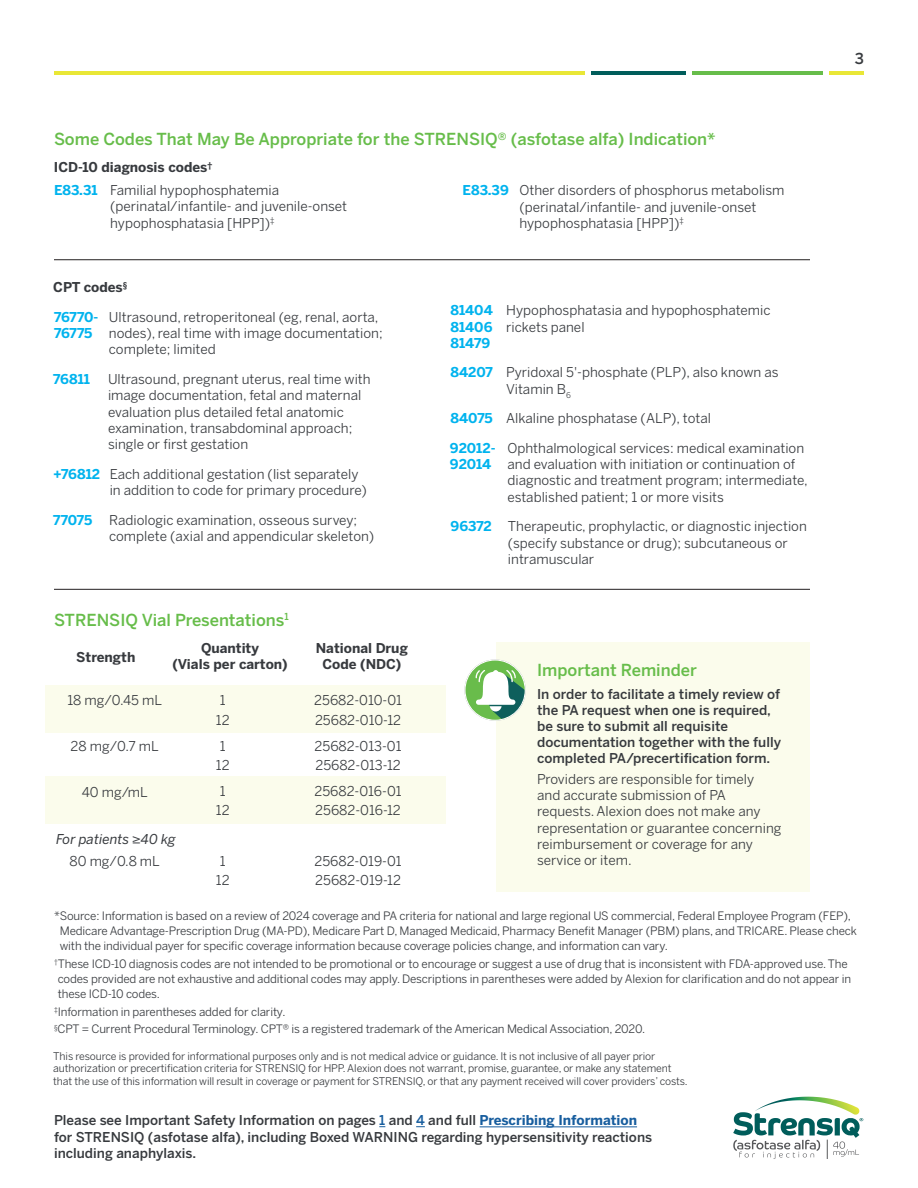
<style>
.page{position:relative;width:918px;height:1188px;background:#fff}
.page>*{position:absolute;margin:0;border:0;box-sizing:border-box;transform-origin:0 0}
.t1{font:500 16.5px "Benton Sans";color:#67bd4a}
.t2{font:500 15px "Benton Sans";color:#373a3e}
.t3{font:13.5px/16.2px "Benton Sans";color:#373a3e}
.t4{font:500 13.5px/16.2px "Benton Sans";color:#373a3e}
.t5{font:700 13.5px/16.2px "Benton Sans";color:#373a3e;text-align:center}
.t6{font:700 13.5px/16.2px "Benton Sans";letter-spacing:-.01em;color:#00b3ee}
.t7{font:italic 13.5px "Benton Sans";color:#373a3e}
.t8{font:11.55px/15px "Benton Sans";letter-spacing:-.01em;color:#373a3e}
.t9{font:10.5px/12.6px "Benton Sans";letter-spacing:-.01em;color:#373a3e}
.s1{font-weight:700;color:#00b3ee}
.s2{font-weight:700}
.s3{color:#175d9e}
.s4{font-weight:700;color:#175d9e}
</style>
<div class="page">
<svg style="left:733px;top:1097px;width:130px;height:62px"></svg>
<hr style="left:480px;top:1127px;width:157px;height:1px;background:#175d9e">
<hr style="left:830px;top:71px;width:34px;height:4px;background:#e9e736">
<hr style="left:54px;top:71px;width:530px;height:4px;background:#e9e736">
<hr style="left:692px;top:71px;width:131px;height:4px;background:#67bd4a">
<hr style="left:591px;top:71px;width:95px;height:4px;background:#005d5b">
<div style="left:497px;top:643px;width:313px;height:249px;background:#fbfcec"></div>
<svg style="left:464px;top:659px;width:62px;height:62px"></svg>
<div style="left:45px;top:685px;width:401px;height:48px;background:#fbfcec"></div>
<div style="left:45px;top:777px;width:401px;height:47px;background:#fbfcec"></div>
<hr style="left:54px;top:259px;width:756px;height:1px;background:#231f20">
<hr style="left:54px;top:589px;width:756px;height:1px;background:#231f20">
<p class="t1" style="left:54px;top:130px;width:663px">Some Codes That May Be Appropriate for the STRENSIQ® (asfotase alfa) Indication*</p>
<p class="t3" style="left:519px;top:182px;width:267px;text-indent:-57px"><span class="s1">E83.39</span> Other disorders of phosphorus metabolism (perinatal/infantile- and juvenile-onset hypophosphatasia [HPP])<sup>‡</sup></p>
<p class="t3" style="left:54px;top:156px;width:227px;line-height:23px"><span class="s2">ICD-10 diagnosis codes</span><sup>†<br></sup><span class="s1">E83.31</span> Familial hypophosphatemia</p>
<p class="t3" style="left:110px;top:198px;width:239px">(perinatal/infantile- and juvenile-onset hypophosphatasia [HPP])<sup>‡</sup></p>
<p class="t5" style="left:53px;top:279px;width:76px">CPT codes<sup>§</sup></p>
<p class="t3" style="left:109px;top:309px;width:275px">Ultrasound, retroperitoneal (eg, renal, aorta, nodes), real time with image documentation; complete; limited</p>
<p class="t6" style="left:53px;top:371px;width:38px">76811</p>
<p class="t3" style="left:108px;top:371px;width:264px">Ultrasound, pregnant uterus, real time with image documentation, fetal and maternal evaluation plus detailed fetal anatomic examination, transabdominal approach; single or first gestation</p>
<p class="t3" style="left:110px;top:466px;width:259px;text-indent:-56px"><span class="s1">+76812</span> Each additional gestation (list separately in addition to code for primary procedure)</p>
<p class="t3" style="left:109px;top:511px;width:267px;text-indent:-56px"><span class="s1">77075</span> Radiologic examination, osseous survey; complete (axial and appendicular skeleton)</p>
<p class="t6" style="left:54px;top:309px;width:46px">76770-<br>76775</p>
<p class="t1" style="left:54px;top:610px;width:236px">STRENSIQ Vial Presentations<sup>1</sup></p>
<p class="t5" style="left:76px;top:648px;width:61px">Strength</p>
<p class="t5" style="left:172px;top:640px;width:117px">Quantity<br>(Vials per carton)</p>
<p class="t5" style="left:316px;top:640px;width:94px">National Drug<br>Code (NDC)</p>
<p class="t3" style="left:67px;top:692px;width:96px">18 mg/0.45 mL</p>
<p class="t3" style="left:71px;top:738px;width:90px">28 mg/0.7 mL</p>
<p class="t3" style="left:82px;top:784px;width:68px">40 mg/mL</p>
<p class="t7" style="left:56px;top:831px;width:121px">For patients ≥40 kg</p>
<p class="t3" style="left:216px;top:691px;width:15px;line-height:19.2px">1<br>12</p>
<p class="t3" style="left:216px;top:736px;width:15px;line-height:19.2px">1<br>12</p>
<p class="t3" style="left:216px;top:781px;width:15px;line-height:19.2px">1<br>12</p>
<p class="t3" style="left:314px;top:691px;width:89px;line-height:19.2px">25682-010-01<br>25682-010-12</p>
<p class="t3" style="left:315px;top:736px;width:88px;line-height:19.2px">25682-013-01<br>25682-013-12</p>
<p class="t3" style="left:314px;top:781px;width:89px;line-height:19.2px">25682-016-01<br>25682-016-12</p>
<p class="t3" style="left:70px;top:853px;width:92px">80 mg/0.8 mL</p>
<p class="t3" style="left:216px;top:851px;width:15px;line-height:19.2px">1<br>12</p>
<p class="t3" style="left:314px;top:851px;width:89px;line-height:19.2px">25682-019-01<br>25682-019-12</p>
<p class="t3" style="left:451px;top:302px;width:322px"><span class="s1">81404</span> Hypophosphatasia and hypophosphatemic<br><span class="s1">81406</span> rickets panel<br><span class="s1">81479</span></p>
<p class="t3" style="left:506px;top:364px;width:274px;text-indent:-56px"><span class="s1">84207</span> Pyridoxal 5'-phosphate (PLP), also known as<br>Vitamin B<sub>6</sub></p>
<p class="t3" style="left:508px;top:403px;width:298px;line-height:29.7px;text-indent:-57px"><span class="s1">84075</span> Alkaline phosphatase (ALP), total<br>Ophthalmological services: medical examination</p>
<p class="t3" style="left:508px;top:456px;width:302px">and evaluation with initiation or continuation of diagnostic and treatment program; intermediate, established patient; 1 or more visits</p>
<p class="t3" style="left:508px;top:518px;width:300px;text-indent:-57px"><span class="s1">96372</span> Therapeutic, prophylactic, or diagnostic injection (specify substance or drug); subcutaneous or intramuscular</p>
<p class="t6" style="left:450px;top:440px;width:47px">92012-<br>92014</p>
<p class="t1" style="left:537px;top:660px;width:161px">Important Reminder</p>
<p class="t4" style="left:537px;top:686px;width:246px">In order to facilitate a timely review of the PA request when one is required, be sure to submit all requisite documentation together with the fully completed PA/precertification form.</p>
<p class="t3" style="left:537px;top:771px;width:246px">Providers are responsible for timely<br>and accurate submission of PA requests. Alexion does not make any representation or guarantee concerning reimbursement or coverage for any service or item.</p>
<p class="t2" style="left:855px;top:50px;width:11px">3</p>
<p class="t8" style="left:60px;top:909px;width:799px;text-indent:-6px">*Source: Information is based on a review of 2024 coverage and PA criteria for national and large regional US commercial, Federal Employee Program (FEP),<br>Medicare Advantage-Prescription Drug (MA-PD), Medicare Part D, Managed Medicaid, Pharmacy Benefit Manager (PBM) plans, and TRICARE. Please check with the individual payer for specific coverage information because coverage policies change, and information can vary.</p>
<p class="t8" style="left:58px;top:956px;width:795px;text-indent:-4px"><sup>†</sup>These ICD-10 diagnosis codes are not intended to be promotional or to encourage or suggest a use of drug that is inconsistent with FDA-approved use. The codes provided are not exhaustive and additional codes may apply. Descriptions in parentheses were added by Alexion for clarification and do not appear in these ICD-10 codes.</p>
<p class="t8" style="left:54px;top:1003px;width:593px;line-height:17.7px"><sup>‡</sup>Information in parentheses added for clarity.<br><sup>§</sup>CPT = Current Procedural Terminology. CPT® is a registered trademark of the American Medical Association, 2020.</p>
<p class="t9" style="left:53px;top:1050px;width:636px">This resource is provided for informational purposes only and is not medical advice or guidance. It is not inclusive of all payer prior authorization or precertification criteria for STRENSIQ for HPP. Alexion does not warrant, promise, guarantee, or make any statement that the use of this information will result in coverage or payment for STRENSIQ, or that any payment received will cover providers’ costs.</p>
<p class="t4" style="left:54px;top:1112px;width:600px">Please see Important Safety Information on pages <span class="s3">1</span> and <span class="s3">4</span> and full <span class="s4">Prescribing Information </span>for STRENSIQ (asfotase alfa), including Boxed WARNING regarding hypersensitivity reactions including anaphylaxis.</p>
</div>
